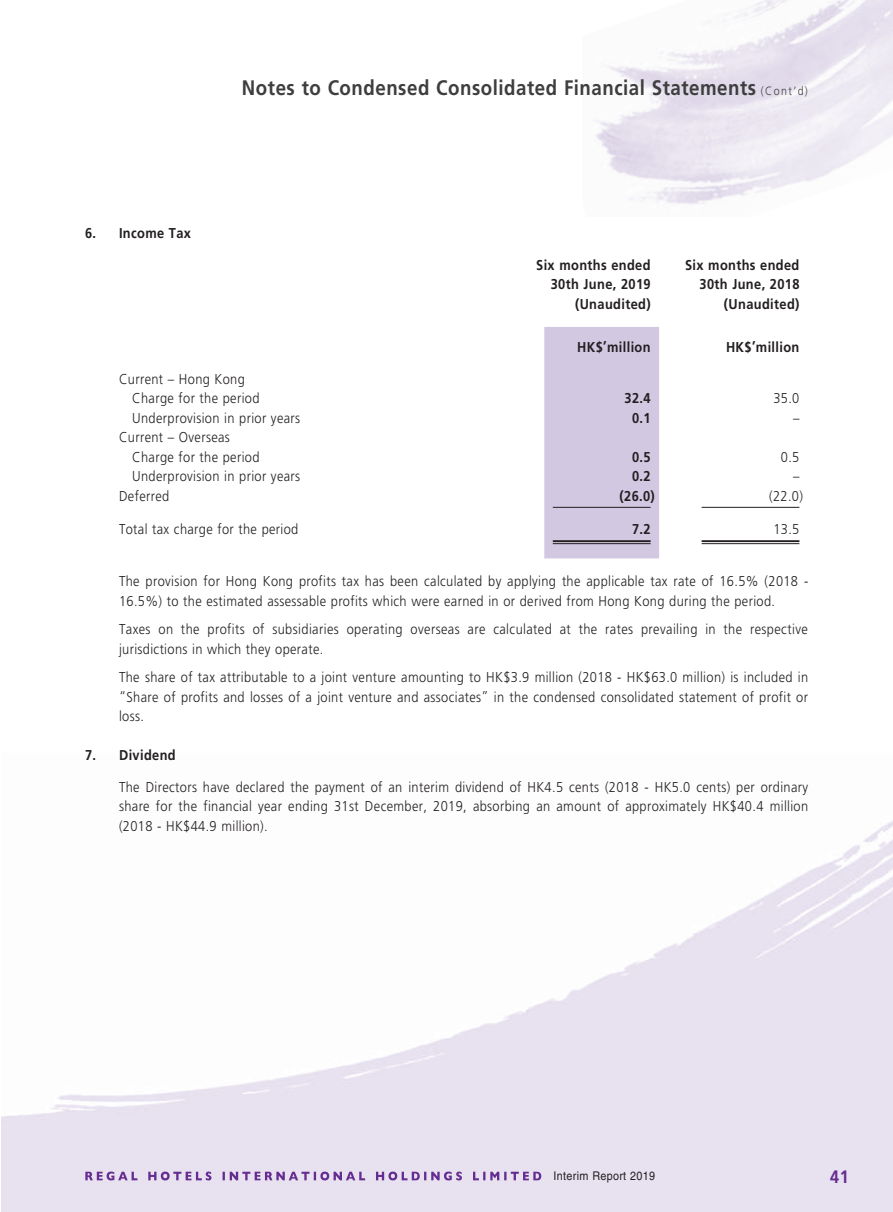
<style>
.page{position:relative;width:893px;height:1212px;background:#fff}
.page>*{position:absolute;margin:0;border:0;box-sizing:border-box;transform-origin:0 0}
.t1{font:700 21px "Frutiger LT Std";letter-spacing:.03em;color:#3e3e3f;scale:.89 1}
.t2{font:700 18px "Frutiger LT Std";color:#652d91;scale:.9 1}
._1__內文{font:300 14.25px/19.5px "Frutiger LT Std";letter-spacing:.03em;color:#231f20;scale:.9 1}
._1__內文-2{font:700 14.25px "Frutiger LT Std";letter-spacing:.03em;color:#231f20;scale:.9 1}
.t3{font:12px "Helvetica LT Std";letter-spacing:.03em;color:#231f20;scale:.9 1}
.s1{font-weight:300;font-size:12px}
</style>
<div class="page">
<svg style="left:85px;top:1171px;width:456px;height:9px;background:#baa2ce"></svg>
<div style="left:544px;top:327px;width:115px;height:231px;background:#d3c8e2"></div>
<hr style="left:553px;top:507px;width:98px;height:1px;background:#231f20">
<hr style="left:702px;top:507px;width:97px;height:1px;background:#231f20">
<hr style="left:553px;top:540px;width:98px;height:2px;background:#231f20">
<hr style="left:553px;top:543px;width:98px;height:1px;background:#231f20">
<hr style="left:702px;top:540px;width:97px;height:2px;background:#231f20">
<hr style="left:702px;top:543px;width:97px;height:1px;background:#231f20">
<h1 class="t1" style="left:242px;top:76px;width:637px">Notes to Condensed Consolidated Financial Statements <span class="s1">(Cont’d)</span></h1>
<p class="_1__內文-2" style="left:85px;top:225px;width:119px">6. Income Tax</p>
<p class="_1__內文-2" style="left:536px;top:256px;width:129px">Six months ended</p>
<p class="_1__內文-2" style="left:551px;top:276px;width:112px">30th June, 2019</p>
<p class="_1__內文-2" style="left:685px;top:256px;width:129px">Six months ended</p>
<p class="_1__內文-2" style="left:700px;top:276px;width:112px">30th June, 2018</p>
<p class="_1__內文-2" style="left:575px;top:295px;width:85px">(Unaudited)</p>
<p class="_1__內文-2" style="left:724px;top:295px;width:85px">(Unaudited)</p>
<p class="_1__內文-2" style="left:577px;top:339px;width:83px">HK$’million</p>
<p class="_1__內文-2" style="left:726px;top:339px;width:83px">HK$’million</p>
<p class="_1__內文" style="left:119px;top:369px;width:141px">Current – Hong Kong</p>
<p class="_1__內文" style="left:132px;top:389px;width:143px">Charge for the period</p>
<p class="_1__內文-2" style="left:625px;top:390px;width:30px">32.4</p>
<p class="_1__內文" style="left:773px;top:389px;width:30px">35.0</p>
<p class="_1__內文" style="left:132px;top:408px;width:188px">Underprovision in prior years</p>
<p class="_1__內文-2" style="left:632px;top:409px;width:22px">0.1</p>
<p class="_1__內文" style="left:793px;top:408px;width:9px">–</p>
<p class="_1__內文" style="left:119px;top:428px;width:125px">Current – Overseas</p>
<p class="_1__內文" style="left:132px;top:447px;width:143px">Charge for the period</p>
<p class="_1__內文-2" style="left:632px;top:448px;width:22px">0.5</p>
<p class="_1__內文" style="left:781px;top:447px;width:22px">0.5</p>
<p class="_1__內文" style="left:132px;top:467px;width:188px">Underprovision in prior years</p>
<p class="_1__內文-2" style="left:632px;top:468px;width:22px">0.2</p>
<p class="_1__內文" style="left:793px;top:467px;width:9px">–</p>
<p class="_1__內文" style="left:119px;top:486px;width:57px">Deferred</p>
<p class="_1__內文-2" style="left:620px;top:487px;width:41px">(26.0)</p>
<p class="_1__內文" style="left:769px;top:486px;width:39px">(22.0)</p>
<p class="_1__內文" style="left:119px;top:519px;width:201px">Total tax charge for the period</p>
<p class="_1__內文-2" style="left:632px;top:521px;width:22px">7.2</p>
<p class="_1__內文" style="left:773px;top:519px;width:30px">13.5</p>
<p class="_1__內文" style="left:119px;top:572px;width:767px">The provision for Hong Kong profits tax has been calculated by applying the applicable tax rate of 16.5% (2018 -<br>16.5%) to the estimated assessable profits which were earned in or derived from Hong Kong during the period.</p>
<p class="_1__內文" style="left:119px;top:620px;width:767px">Taxes on the profits of subsidiaries operating overseas are calculated at the rates prevailing in the respective jurisdictions in which they operate.</p>
<p class="_1__內文" style="left:119px;top:668px;width:767px;text-align:justify">The share of tax attributable to a joint venture amounting to HK$3.9 million (2018 - HK$63.0 million) is included in “Share of profits and losses of a joint venture and associates” in the condensed consolidated statement of profit or loss.</p>
<p class="_1__內文-2" style="left:85px;top:747px;width:102px">7. Dividend</p>
<p class="_1__內文" style="left:119px;top:777px;width:767px;text-align:justify">The Directors have declared the payment of an interim dividend of HK4.5 cents (2018 - HK5.0 cents) per ordinary share for the financial year ending 31st December, 2019, absorbing an amount of approximately HK$40.4 million (2018 - HK$44.9 million).</p>
<p class="t3" style="left:554px;top:1169px;width:114px">Interim Report 2019</p>
<p class="t2" style="left:830px;top:1165px;width:22px">41</p>
</div>
